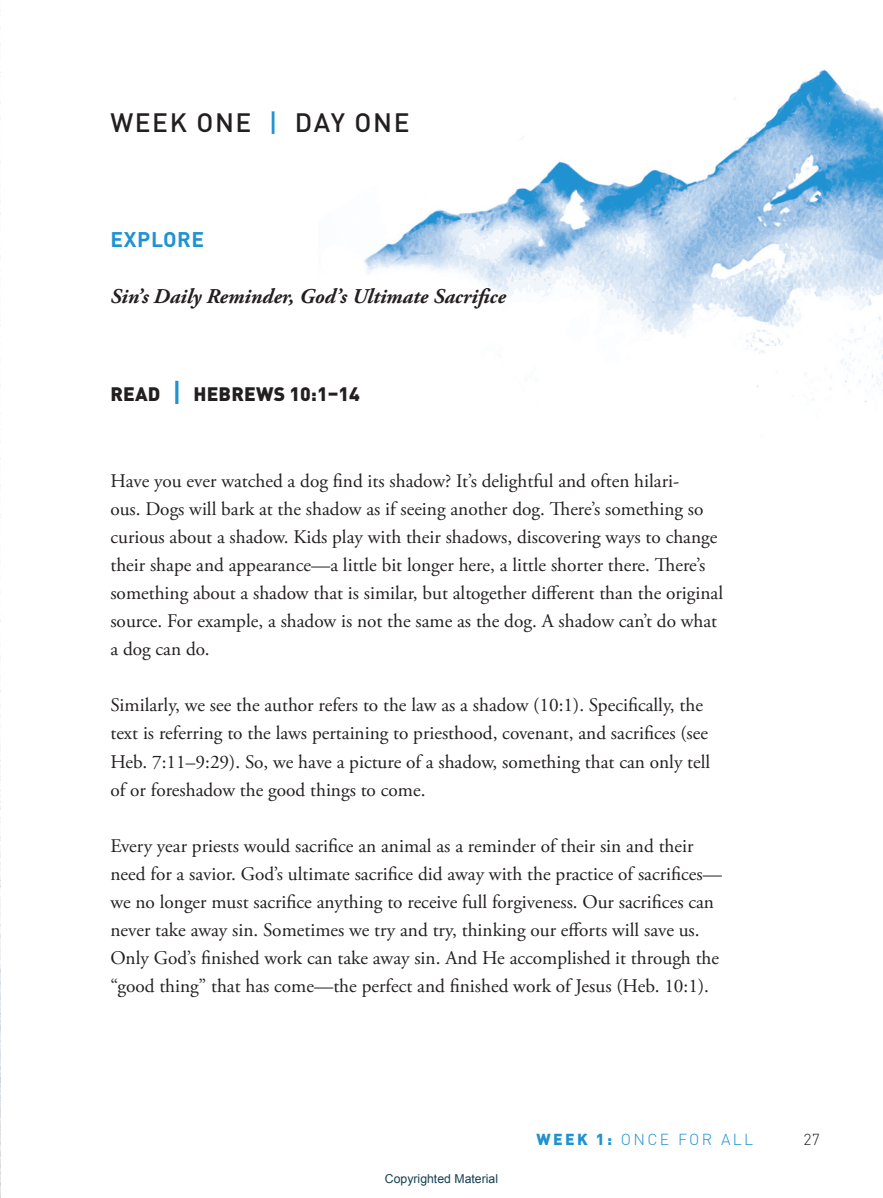
<style>
.page{position:relative;width:883px;height:1198px;background:#fff}
.page>*{position:absolute;margin:0;border:0;box-sizing:border-box;transform-origin:0 0}
.t1{font:500 26.25px "DIN";letter-spacing:.06em;color:#231f20}
.t2{font:italic 700 21px "Adobe Garamond Pro";color:#231f20}
.t3{font:700 21px "DINOT";letter-spacing:.03em;color:#2092d1}
.t4{font:19.25px/28px "Adobe Garamond Pro";color:#231f20}
.t5{font:900 19.25px "DINOT";letter-spacing:.01em;color:#231f20}
.t6{font:300 15.75px "DIN";letter-spacing:.15em;color:#2092d1}
.t7{font:300 15.75px "DIN";color:#231f20}
.t8{font:12.25px "Arial";color:#14404f}
.s1{font-family:"DINOT";color:#2092d1}
.s2{font-size:26.95px;color:#2092d1}
.s3{font-family:"DINOT";font-weight:900}
</style>
<div class="page">
<img style="left:364px;top:69px;width:518px;height:334px">
<img style="left:0;top:28px;width:1px;height:922px">
<img style="left:0;top:950px;width:1px;height:246px">
<h1 class="t1" style="left:110px;top:106px;width:300px">WEEK ONE <span class="s1">|</span> DAY ONE</h1>
<p class="t3" style="left:110px;top:225px;width:95px">EXPLORE</p>
<p class="t2" style="left:110px;top:284px;width:397px">Sin’s Daily Reminder, God’s Ultimate Sacrifice</p>
<p class="t5" style="left:110px;top:380px;width:251px">READ <span class="s2">|</span> HEBREWS 10:1–14</p>
<p class="t4" style="left:110px;top:467px;width:614px">Have you ever watched a dog find its shadow? It’s delightful and often hilari-<br>ous. Dogs will bark at the shadow as if seeing another dog. There’s something so curious about a shadow. Kids play with their shadows, discovering ways to change their shape and appearance—a little bit longer here, a little shorter there. There’s something about a shadow that is similar, but altogether different than the original source. For example, a shadow is not the same as the dog. A shadow can’t do what a dog can do.</p>
<p class="t4" style="left:110px;top:692px;width:601px">Similarly, we see the author refers to the law as a shadow (10:1). Specifically, the text is referring to the laws pertaining to priesthood, covenant, and sacrifices (see Heb. 7:11–9:29). So, we have a picture of a shadow, something that can only tell of or foreshadow the good things to come.</p>
<p class="t4" style="left:110px;top:832px;width:612px">Every year priests would sacrifice an animal as a reminder of their sin and their need for a savior. God’s ultimate sacrifice did away with the practice of sacrifices— we no longer must sacrifice anything to receive full forgiveness. Our sacrifices can never take away sin. Sometimes we try and try, thinking our efforts will save us.<br>Only God’s finished work can take away sin. And He accomplished it through the “good thing” that has come—the perfect and finished work of Jesus (Heb. 10:1).</p>
<p class="t8" style="left:385px;top:1170px;width:115px">Copyrighted Material</p>
<p class="t6" style="left:536px;top:1128px;width:218px"><span class="s3">WEEK 1:</span> ONCE FOR ALL</p>
<p class="t7" style="left:803px;top:1128px;width:18px">27</p>
</div>
